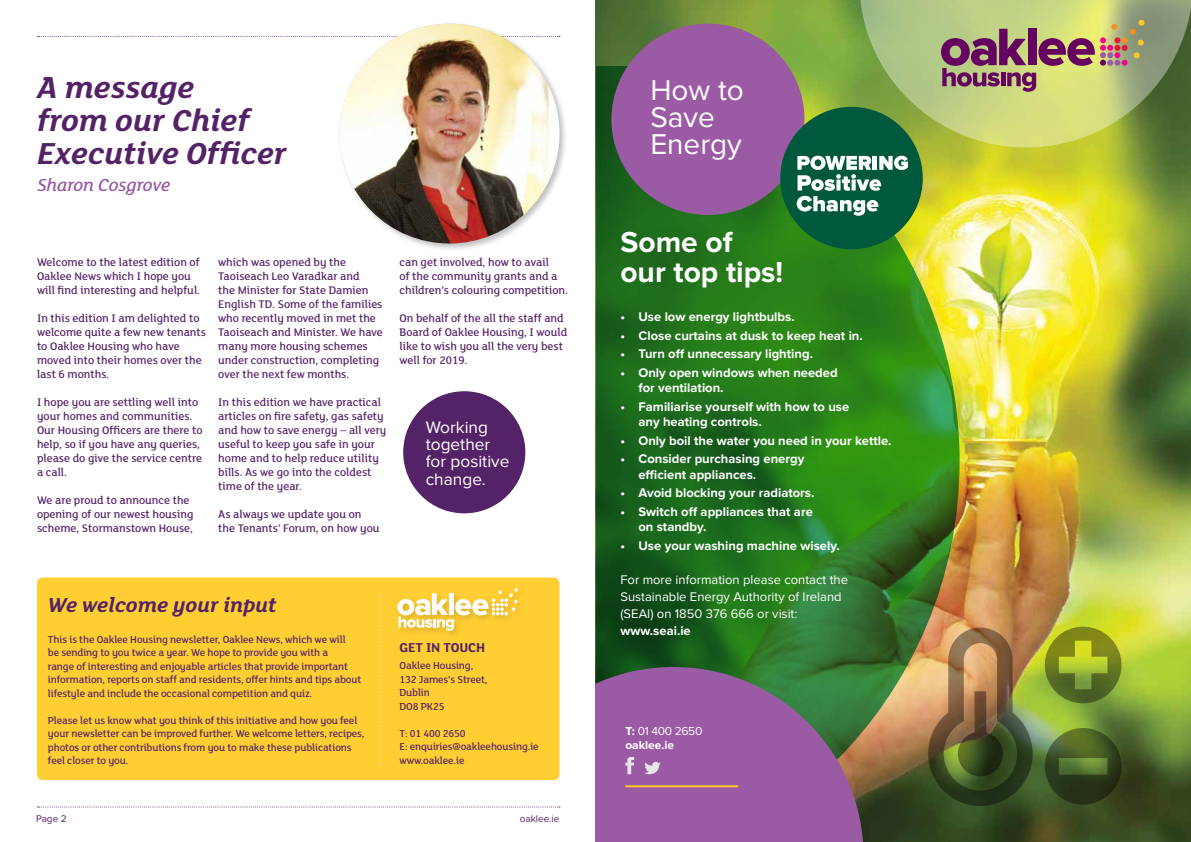
<style>
.page{position:relative;width:1191px;height:842px;background:#fff}
.page>*{position:absolute;margin:0;border:0;box-sizing:border-box;transform-origin:0 0}
.t1{font:italic 700 33px/33px "FS Lola";color:#542266}
.t2{font:700 30px/30px "Proxima Nova";color:#fff}
.t3{font:29.7px/27.2px "Proxima Nova";color:#fff}
.t4{font:italic 700 22px "FS Lola";color:#542266}
.t5{font:italic 500 19px "FS Lola";color:#9558a3}
.t6{font:17.3px/17.3px "Proxima Nova";color:#fff}
.t7{font:700 14px "FS Lola";letter-spacing:-.01em;color:#542266}
.t8{font:700 13px/15.6px "Proxima Nova";color:#fff}
.t9{font:13px/17px "Proxima Nova";color:#fff}
.t10{font:500 12px/14px "FS Lola";color:#542266}
.t11{font:700 12px/14px "Proxima Nova";color:#fff}
.t12{font:500 11px/13.5px "FS Lola";letter-spacing:-.01em;color:#542266}
.t13{font:10px "Proxima Nova";color:#542266}
.s1{font-weight:400}
</style>
<div class="page">
<svg style="left:37px;top:806px;width:523px;height:1px"></svg>
<svg style="left:38px;top:36px;width:298px;height:1px"></svg>
<img style="left:595px;top:0;width:596px;height:842px">
<svg style="left:596px;top:67px;width:363px;height:775px;background:#367922"></svg>
<svg style="left:595px;top:667px;width:268px;height:175px;background:#8b6091"></svg>
<svg style="left:644px;top:762px;width:17px;height:12px"></svg>
<svg style="left:625px;top:757px;width:9px;height:17px"></svg>
<hr style="left:625px;top:785px;width:113px;height:2px;background:#ffc425">
<div style="left:37px;top:577px;width:522px;height:203px;background:#ffce33;border-radius:6px"></div>
<svg style="left:397px;top:588px;width:121px;height:43px"></svg>
<div style="left:337px;top:21px;width:230px;height:231px;background:#000;opacity:.25"></div>
<img style="left:339px;top:24px;width:220px;height:220px;border-radius:110px">
<div style="left:403px;top:391px;width:122px;height:122px;background:#542266;border-radius:50%"></div>
<svg style="left:859px;top:0;width:332px;height:147px;background:#a6b86c"></svg>
<div style="left:611px;top:24px;width:193px;height:191px;background:#9b5ba4;border-radius:50%"></div>
<svg style="left:1100px;top:20px;width:44px;height:46px;background:#b49875"></svg>
<svg style="left:941px;top:29px;width:153px;height:63px;background:#a28372"></svg>
<div style="left:780px;top:107px;width:142px;height:142px;background:#00583d;border-radius:50%"></div>
<svg style="left:796px;top:156px;width:112px;height:60px"></svg>
<img style="left:928px;top:627px;width:104px;height:179px">
<svg style="left:1044px;top:627px;width:77px;height:76px;background:#889927"></svg>
<svg style="left:1044px;top:728px;width:77px;height:77px;background:#445928"></svg>
<svg style="left:379px;top:595px;width:2px;height:169px"></svg>
<h1 class="t1" style="left:37px;top:69px;width:251px">A message<br>from our Chief<br>Executive Officer</h1>
<h3 class="t5" style="left:37px;top:173px;width:135px">Sharon Cosgrove</h3>
<p class="t10" style="left:37px;top:255px;width:165px">Welcome to the latest edition of<br>Oaklee News which I hope you will find interesting and helpful.</p>
<p class="t10" style="left:37px;top:311px;width:171px">In this edition I am delighted to welcome quite a few new tenants to Oaklee Housing who have moved into their homes over the last 6 months.</p>
<p class="t10" style="left:37px;top:395px;width:167px">I hope you are settling well into your homes and communities.<br>Our Housing Officers are there to help, so if you have any queries, please do give the service centre a call.</p>
<p class="t10" style="left:37px;top:493px;width:158px">We are proud to announce the opening of our newest housing scheme, Stormanstown House,</p>
<p class="t10" style="left:218px;top:255px;width:166px">which was opened by the<br>Taoiseach Leo Varadkar and<br>the Minister for State Damien<br>English TD. Some of the families who recently moved in met the<br>Taoiseach and Minister. We have many more housing schemes under construction, completing over the next few months.</p>
<p class="t10" style="left:218px;top:395px;width:170px">In this edition we have practical articles on fire safety, gas safety and how to save energy – all very useful to keep you safe in your home and to help reduce utility bills. As we go into the coldest time of the year.</p>
<p class="t10" style="left:218px;top:507px;width:163px">As always we update you on the Tenants’ Forum, on how you</p>
<p class="t10" style="left:399px;top:255px;width:170px">can get involved, how to avail<br>of the community grants and a children’s colouring competition.</p>
<p class="t10" style="left:399px;top:311px;width:169px">On behalf of the all the staff and<br>Board of Oaklee Housing, I would like to wish you all the very best well for 2019.</p>
<h3 class="t6" style="left:426px;top:419px;width:85px">Working together for positive change.</h3>
<h3 class="t4" style="left:48px;top:589px;width:230px">We welcome your input</h3>
<p class="t12" style="left:48px;top:632px;width:315px">This is the Oaklee Housing newsletter, Oaklee News, which we will<br>be sending to you twice a year. We hope to provide you with a<br>range of interesting and enjoyable articles that provide important information, reports on staff and residents, offer hints and tips about lifestyle and include the occasional competition and quiz.</p>
<p class="t12" style="left:48px;top:713px;width:318px">Please let us know what you think of this initiative and how you feel your newsletter can be improved further. We welcome letters, recipes, photos or other contributions from you to make these publications feel closer to you.</p>
<p class="t7" style="left:399px;top:637px;width:87px">GET IN TOUCH</p>
<p class="t12" style="left:399px;top:658px;width:89px">Oaklee Housing,<br>132 James’s Street,<br>Dublin<br>DO8 PK25</p>
<p class="t12" style="left:399px;top:726px;width:141px">T: 01 400 2650<br>E: enquiries@oakleehousing.ie www.oaklee.ie</p>
<p class="t13" style="left:36px;top:813px;width:32px">Page 2</p>
<p class="t13" style="left:520px;top:813px;width:41px">oaklee.ie</p>
<h3 class="t3" style="left:650px;top:77px;width:95px">How to<br>Save<br>Energy</h3>
<h2 class="t2" style="left:620px;top:228px;width:164px">Some of our top tips!</h2>
<p class="t8" style="left:620px;top:309px;width:176px">• Use low energy lightbulbs.</p>
<p class="t8" style="left:620px;top:328px;width:244px">• Close curtains at dusk to keep heat in.</p>
<p class="t8" style="left:620px;top:346px;width:194px">• Turn off unnecessary lighting.</p>
<p class="t8" style="left:638px;top:365px;width:201px;text-indent:-18px">• Only open windows when needed for ventilation.</p>
<p class="t8" style="left:638px;top:399px;width:212px;text-indent:-18px">• Familiarise yourself with how to use any heating controls.</p>
<p class="t8" style="left:620px;top:433px;width:273px">• Only boil the water you need in your kettle.</p>
<p class="t8" style="left:638px;top:451px;width:167px;text-indent:-18px">• Consider purchasing energy efficient appliances.</p>
<p class="t8" style="left:620px;top:485px;width:195px">• Avoid blocking your radiators.</p>
<p class="t8" style="left:638px;top:504px;width:176px;text-indent:-18px">• Switch off appliances that are on standby.</p>
<p class="t8" style="left:620px;top:538px;width:221px">• Use your washing machine wisely.</p>
<p class="t9" style="left:620px;top:571px;width:229px">For more information please contact the<br>Sustainable Energy Authority of Ireland (SEAI) on 1850 376 666 or visit:</p>
<p class="t8" style="left:620px;top:623px;width:72px">www.seai.ie</p>
<p class="t11" style="left:625px;top:724px;width:79px">T: <span class="s1">01 400 2650 </span>oaklee.ie</p>
</div>
